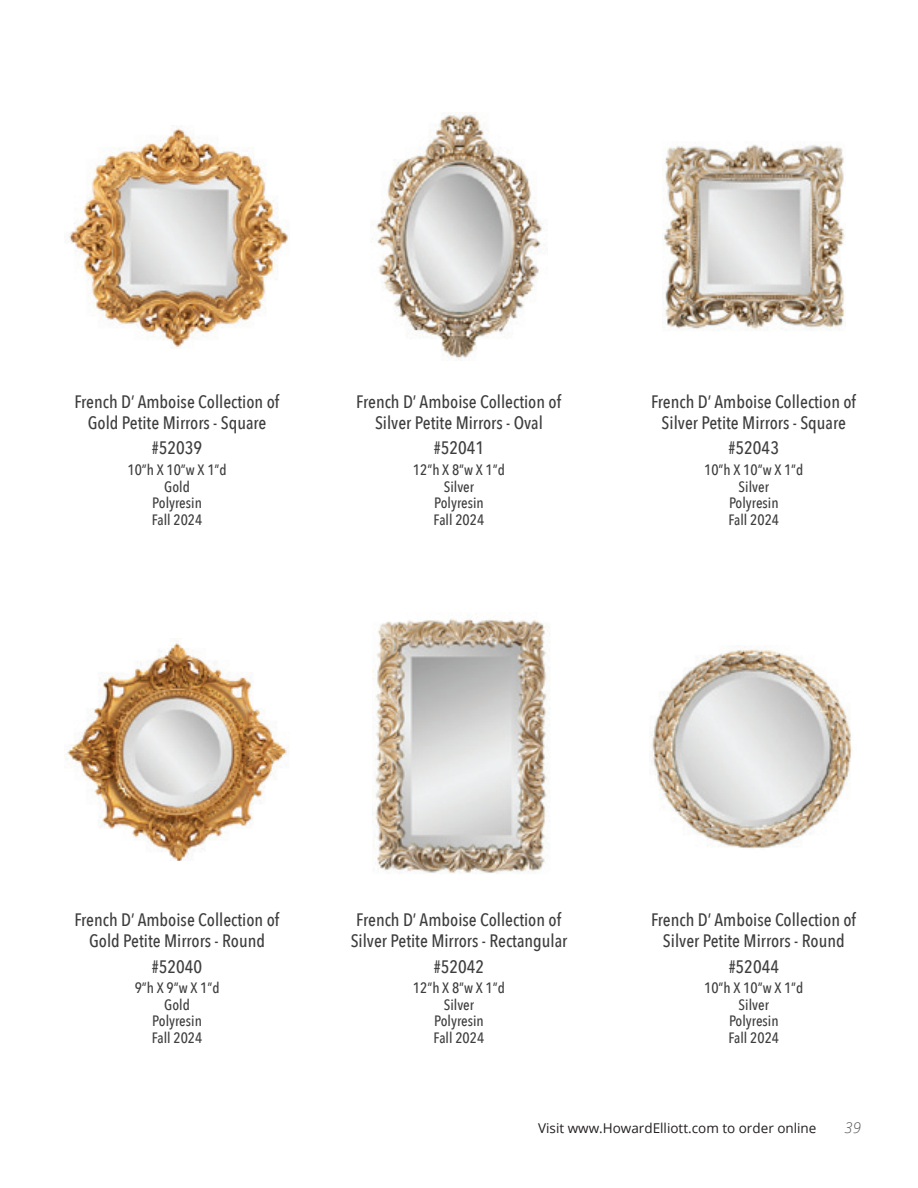
<style>
.page{position:relative;width:918px;height:1188px;background:#fff}
.page>*{position:absolute;margin:0;border:0;box-sizing:border-box;transform-origin:0 0}
.t1{font:500 18px/21px "Avenir Next Condensed";color:#3e3e3f;text-align:center}
.t2{font:500 15px/16.5px "Avenir Next Condensed";color:#3e3e3f;text-align:center}
.t3{font:italic 300 15px "Open Sans";color:#535355}
.t4{font:13.5px "Open Sans";color:#231f20}
</style>
<div class="page">
<img style="left:650px;top:649px;width:202px;height:200px">
<img style="left:662px;top:144px;width:183px;height:187px">
<img style="left:376px;top:113px;width:168px;height:248px">
<img style="left:67px;top:638px;width:222px;height:222px">
<img style="left:67px;top:125px;width:221px;height:223px">
<img style="left:372px;top:619px;width:178px;height:255px">
<p class="t1" style="left:74px;top:391px;width:207px">French D’ Amboise Collection of<br>Gold Petite Mirrors - Square</p>
<p class="t1" style="left:152px;top:437px;width:52px">#52039</p>
<p class="t2" style="left:127px;top:461px;width:101px">10”h X 10”w X 1”d<br>Gold<br>Polyresin<br>Fall 2024</p>
<p class="t1" style="left:356px;top:391px;width:207px">French D’ Amboise Collection of<br>Silver Petite Mirrors - Oval</p>
<p class="t1" style="left:434px;top:437px;width:52px">#52041</p>
<p class="t2" style="left:413px;top:461px;width:94px">12”h X 8”w X 1”d<br>Silver<br>Polyresin<br>Fall 2024</p>
<p class="t1" style="left:651px;top:391px;width:207px">French D’ Amboise Collection of<br>Silver Petite Mirrors - Square</p>
<p class="t1" style="left:729px;top:437px;width:52px">#52043</p>
<p class="t2" style="left:704px;top:461px;width:101px">10”h X 10”w X 1”d<br>Silver<br>Polyresin<br>Fall 2024</p>
<p class="t1" style="left:74px;top:909px;width:207px">French D’ Amboise Collection of<br>Gold Petite Mirrors - Round</p>
<p class="t1" style="left:152px;top:956px;width:52px">#52040</p>
<p class="t2" style="left:135px;top:980px;width:86px">9”h X 9”w X 1”d<br>Gold<br>Polyresin<br>Fall 2024</p>
<p class="t1" style="left:351px;top:909px;width:218px">French D’ Amboise Collection of<br>Silver Petite Mirrors - Rectangular</p>
<p class="t1" style="left:434px;top:956px;width:52px">#52042</p>
<p class="t2" style="left:413px;top:980px;width:94px">12”h X 8”w X 1”d<br>Silver<br>Polyresin<br>Fall 2024</p>
<p class="t1" style="left:651px;top:909px;width:207px">French D’ Amboise Collection of<br>Silver Petite Mirrors - Round</p>
<p class="t1" style="left:729px;top:956px;width:52px">#52044</p>
<p class="t2" style="left:704px;top:980px;width:101px">10”h X 10”w X 1”d<br>Silver<br>Polyresin<br>Fall 2024</p>
<p class="t4" style="left:538px;top:1119px;width:280px">Visit www.HowardElliott.com to order online</p>
<p class="t3" style="left:844px;top:1117px;width:18px">39</p>
</div>
